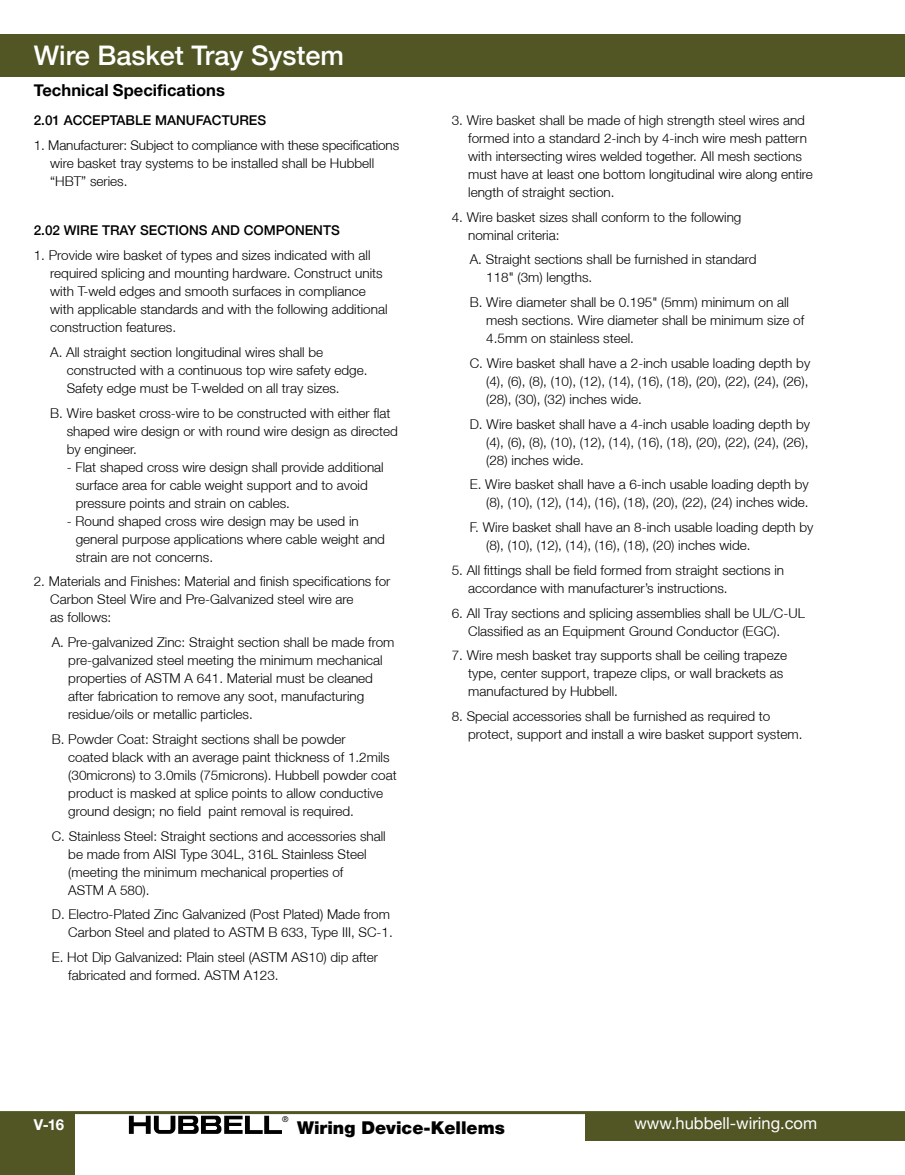
<style>
.page{position:relative;width:905px;height:1175px;background:#fff}
.page>*{position:absolute;margin:0;border:0;box-sizing:border-box;transform-origin:0 0}
.t1{font:500 27px "Helvetica Neue";color:#fff}
.t2{font:900 17.7px "Helvetica Neue";color:#000}
.t3{font:700 16.5px "Helvetica Neue";color:#000}
.t4{font:16.5px "Helvetica Neue";color:#fff}
.t5{font:700 15px "Helvetica Neue";color:#fff}
.t6{font:300 13.5px/18px "Helvetica Neue";color:#000}
.t7{font:500 13.5px "Helvetica Neue";color:#000}
.t8{font:7.95px "Helvetica Neue";color:#000}
</style>
<div class="page">
<div style="left:0;top:1112px;width:75px;height:62px;background:#515624"></div>
<div style="left:585px;top:1112px;width:319px;height:29px;background:#515624"></div>
<hr style="left:0;top:1111px;width:904px;height:3px;background:#515624">
<div style="left:0;top:34px;width:904px;height:42px;background:#515624"></div>
<svg style="left:129px;top:1115px;width:153px;height:18px"></svg>
<h1 class="t1" style="left:34px;top:39px;width:312px">Wire Basket Tray System</h1>
<p class="t3" style="left:34px;top:79px;width:193px">Technical Specifications</p>
<p class="t7" style="left:34px;top:112px;width:234px">2.01 ACCEPTABLE MANUFACTURES</p>
<p class="t6" style="left:50px;top:136px;width:350px;text-indent:-16px">1. Manufacturer: Subject to compliance with these specifications wire basket tray systems to be installed shall be Hubbell “HBT” series.</p>
<p class="t7" style="left:34px;top:222px;width:307px">2.02 WIRE TRAY SECTIONS AND COMPONENTS</p>
<p class="t6" style="left:50px;top:246px;width:339px;text-indent:-16px">1. Provide wire basket of types and sizes indicated with all required splicing and mounting hardware. Construct units with T-weld edges and smooth surfaces in compliance with applicable standards and with the following additional construction features.</p>
<p class="t6" style="left:67px;top:343px;width:302px;text-indent:-16px">A. All straight section longitudinal wires shall be constructed with a continuous top wire safety edge.<br>Safety edge must be T-welded on all tray sizes.</p>
<p class="t6" style="left:67px;top:403px;width:332px;text-indent:-16px">B. Wire basket cross-wire to be constructed with either flat shaped wire design or with round wire design as directed by engineer.</p>
<p class="t6" style="left:76px;top:457px;width:309px;text-indent:-9px">- Flat shaped cross wire design shall provide additional surface area for cable weight support and to avoid pressure points and strain on cables.</p>
<p class="t6" style="left:76px;top:511px;width:311px;text-indent:-9px">- Round shaped cross wire design may be used in general purpose applications where cable weight and strain are not concerns.</p>
<p class="t6" style="left:50px;top:572px;width:342px;text-indent:-16px">2. Materials and Finishes: Material and finish specifications for<br>Carbon Steel Wire and Pre-Galvanized steel wire are<br>as follows:</p>
<p class="t6" style="left:68px;top:633px;width:328px;text-indent:-16px">A. Pre-galvanized Zinc: Straight section shall be made from pre-galvanized steel meeting the minimum mechanical properties of ASTM A 641. Material must be cleaned after fabrication to remove any soot, manufacturing residue/oils or metallic particles.</p>
<p class="t6" style="left:68px;top:729px;width:330px;text-indent:-16px">B. Powder Coat: Straight sections shall be powder<br>coated black with an average paint thickness of 1.2mils (30microns) to 3.0mils (75microns). Hubbell powder coat product is masked at splice points to allow conductive ground design; no field paint removal is required.</p>
<p class="t6" style="left:68px;top:826px;width:319px;text-indent:-16px">C. Stainless Steel: Straight sections and accessories shall be made from AISI Type 304L, 316L Stainless Steel (meeting the minimum mechanical properties of<br>ASTM A 580).</p>
<p class="t6" style="left:52px;top:905px;width:342px;text-align:right">D. Electro-Plated Zinc Galvanized (Post Plated) Made from<br>Carbon Steel and plated to ASTM B 633, Type III, SC-1.</p>
<p class="t6" style="left:68px;top:948px;width:311px;text-indent:-16px">E. Hot Dip Galvanized: Plain steel (ASTM AS10) dip after fabricated and formed. ASTM A123.</p>
<p class="t6" style="left:468px;top:111px;width:346px;text-indent:-16px">3. Wire basket shall be made of high strength steel wires and formed into a standard 2-inch by 4-inch wire mesh pattern with intersecting wires welded together. All mesh sections must have at least one bottom longitudinal wire along entire length of straight section.</p>
<p class="t6" style="left:468px;top:207px;width:275px;text-indent:-16px">4. Wire basket sizes shall conform to the following nominal criteria:</p>
<p class="t6" style="left:486px;top:250px;width:272px;text-indent:-16px">A. Straight sections shall be furnished in standard<br>118" (3m) lengths.</p>
<p class="t6" style="left:486px;top:293px;width:319px;text-indent:-16px">B. Wire diameter shall be 0.195" (5mm) minimum on all mesh sections. Wire diameter shall be minimum size of<br>4.5mm on stainless steel.</p>
<p class="t6" style="left:486px;top:354px;width:325px;text-indent:-16px">C. Wire basket shall have a 2-inch usable loading depth by (4), (6), (8), (10), (12), (14), (16), (18), (20), (22), (24), (26), (28), (30), (32) inches wide.</p>
<p class="t6" style="left:486px;top:414px;width:325px;text-align:justify;text-indent:-16px">D. Wire basket shall have a 4-inch usable loading depth by (4), (6), (8), (10), (12), (14), (16), (18), (20), (22), (24), (26), (28) inches wide.</p>
<p class="t6" style="left:469px;top:475px;width:340px;text-align:right">E. Wire basket shall have a 6-inch usable loading depth by (8), (10), (12), (14), (16), (18), (20), (22), (24) inches wide.</p>
<p class="t6" style="left:486px;top:518px;width:329px;text-indent:-16px">F. Wire basket shall have an 8-inch usable loading depth by (8), (10), (12), (14), (16), (18), (20) inches wide.</p>
<p class="t6" style="left:468px;top:561px;width:317px;text-indent:-16px">5. All fittings shall be field formed from straight sections in accordance with manufacturer’s instructions.</p>
<p class="t6" style="left:468px;top:603px;width:338px;text-indent:-16px">6. All Tray sections and splicing assemblies shall be UL/C-UL<br>Classified as an Equipment Ground Conductor (EGC).</p>
<p class="t6" style="left:468px;top:646px;width:320px;text-indent:-16px">7. Wire mesh basket tray supports shall be ceiling trapeze type, center support, trapeze clips, or wall brackets as manufactured by Hubbell.</p>
<p class="t6" style="left:468px;top:707px;width:336px;text-indent:-16px">8. Special accessories shall be furnished as required to protect, support and install a wire basket support system.</p>
<p class="t8" style="left:282px;top:1114px;width:8px">®</p>
<p class="t5" style="left:34px;top:1115px;width:32px">V-16</p>
<p class="t4" style="left:634px;top:1112px;width:184px">www.hubbell-wiring.com</p>
<h2 class="t2" style="left:297px;top:1117px;width:209px">Wiring Device-Kellems</h2>
</div>
